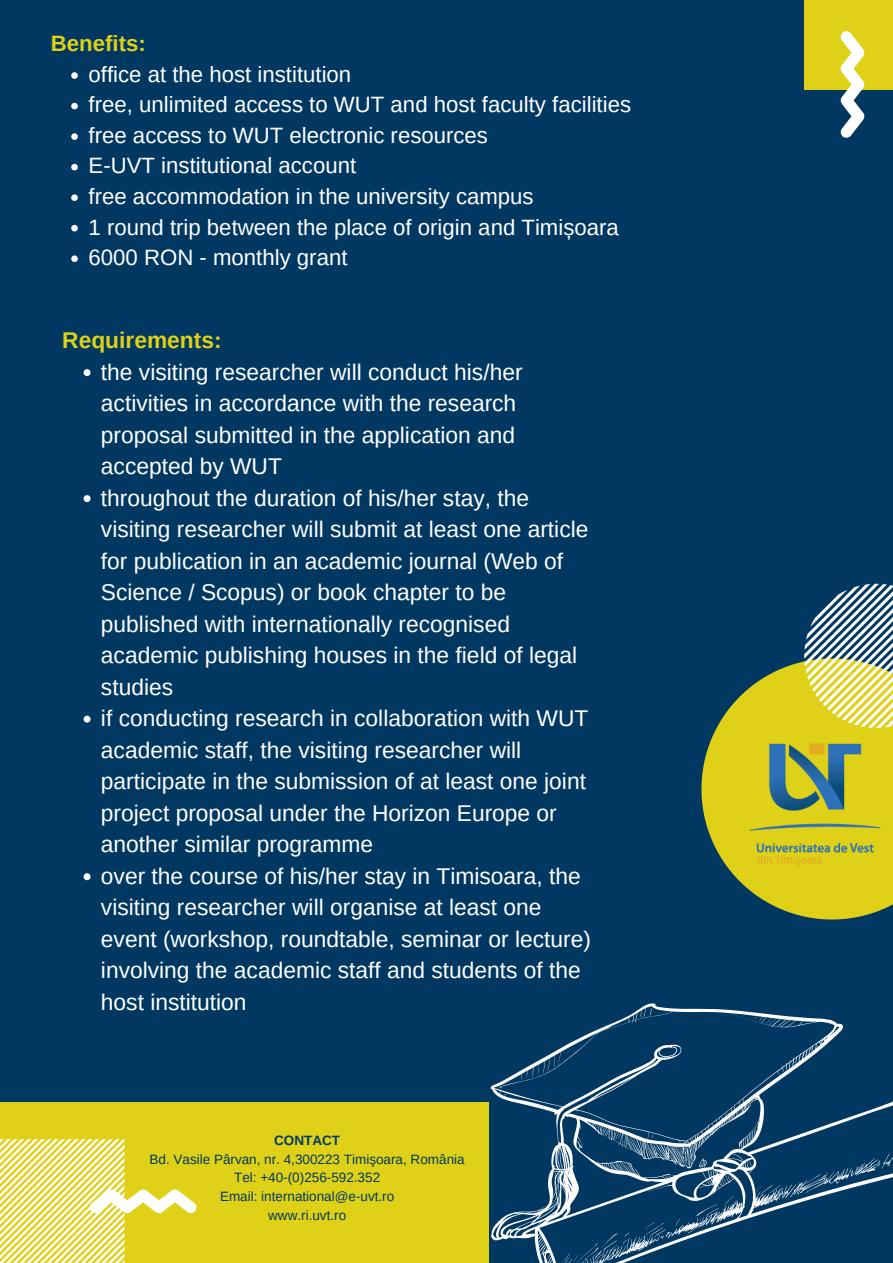
<style>
.page{position:relative;width:893px;height:1263px;background:#013862}
.page>*{position:absolute;margin:0;border:0;box-sizing:border-box;transform-origin:0 0}
.t1{font:22.8px/31.5px "Arimo";color:#fff}
.t2{font:700 22.8px "Arimo";color:#dfd117}
.t3{font:22.2px "Arimo";color:#fff}
.t4{font:700 22.2px "Arimo";color:#dfd117}
.t5{font:13.5px "Arimo";color:#013862}
.t6{font:700 13.5px "Arimo";color:#013862}
</style>
<div class="page">
<svg style="left:71px;top:72px;width:7px;height:7px"></svg>
<svg style="left:71px;top:103px;width:7px;height:6px"></svg>
<svg style="left:71px;top:133px;width:7px;height:7px"></svg>
<svg style="left:71px;top:164px;width:7px;height:6px"></svg>
<svg style="left:71px;top:194px;width:7px;height:7px"></svg>
<svg style="left:71px;top:225px;width:7px;height:6px"></svg>
<svg style="left:71px;top:255px;width:7px;height:7px"></svg>
<div style="left:0;top:1102px;width:489px;height:161px;background:#dfd117"></div>
<svg style="left:0;top:1139px;width:197px;height:124px"></svg>
<div style="left:804px;top:0;width:89px;height:89px;background:#dfd117"></div>
<svg style="left:840px;top:31px;width:24px;height:107px"></svg>
<svg style="left:490px;top:1003px;width:403px;height:260px"></svg>
<svg style="left:699px;top:1158px;width:8px;height:10px"></svg>
<svg style="left:562px;top:1196px;width:175px;height:67px"></svg>
<svg style="left:749px;top:1153px;width:144px;height:45px"></svg>
<svg style="left:701px;top:661px;width:192px;height:258px;fill:#dfd117"></svg>
<svg style="left:804px;top:584px;width:89px;height:144px"></svg>
<img style="left:737px;top:728px;width:156px;height:155px">
<svg style="left:84px;top:369px;width:7px;height:7px"></svg>
<svg style="left:84px;top:495px;width:7px;height:7px"></svg>
<svg style="left:84px;top:716px;width:7px;height:7px"></svg>
<svg style="left:84px;top:873px;width:7px;height:7px"></svg>
<p class="t4" style="left:51px;top:31px;width:96px">Benefits:</p>
<p class="t3" style="left:89px;top:62px;width:264px">office at the host institution</p>
<p class="t3" style="left:89px;top:92px;width:544px">free, unlimited access to WUT and host faculty facilities</p>
<p class="t3" style="left:89px;top:123px;width:401px">free access to WUT electronic resources</p>
<p class="t3" style="left:89px;top:153px;width:269px">E-UVT institutional account</p>
<p class="t3" style="left:89px;top:184px;width:446px">free accommodation in the university campus</p>
<p class="t3" style="left:89px;top:214px;width:532px">1 round trip between the place of origin and Timișoara</p>
<p class="t3" style="left:89px;top:245px;width:260px">6000 RON - monthly grant</p>
<p class="t2" style="left:62px;top:328px;width:161px">Requirements:</p>
<p class="t1" style="left:101px;top:356px;width:423px">the visiting researcher will conduct his/her activities in accordance with the research proposal submitted in the application and accepted by WUT</p>
<p class="t1" style="left:101px;top:482px;width:489px">throughout the duration of his/her stay, the visiting researcher will submit at least one article for publication in an academic journal (Web of Science / Scopus) or book chapter to be published with internationally recognised academic publishing houses in the field of legal studies</p>
<p class="t1" style="left:101px;top:703px;width:489px">if conducting research in collaboration with WUT academic staff, the visiting researcher will participate in the submission of at least one joint project proposal under the Horizon Europe or another similar programme</p>
<p class="t1" style="left:101px;top:860px;width:491px">over the course of his/her stay in Timisoara, the visiting researcher will organise at least one event (workshop, roundtable, seminar or lecture) involving the academic staff and students of the host institution</p>
<p class="t6" style="left:274px;top:1133px;width:67px">CONTACT</p>
<p class="t5" style="left:149px;top:1151px;width:317px">Bd. Vasile Pârvan, nr. 4,300223 Timişoara, România</p>
<p class="t5" style="left:234px;top:1170px;width:147px">Tel: +40-(0)256-592.352</p>
<p class="t5" style="left:220px;top:1189px;width:176px">Email: international@e-uvt.ro</p>
<p class="t5" style="left:268px;top:1207px;width:79px">www.ri.uvt.ro</p>
</div>
